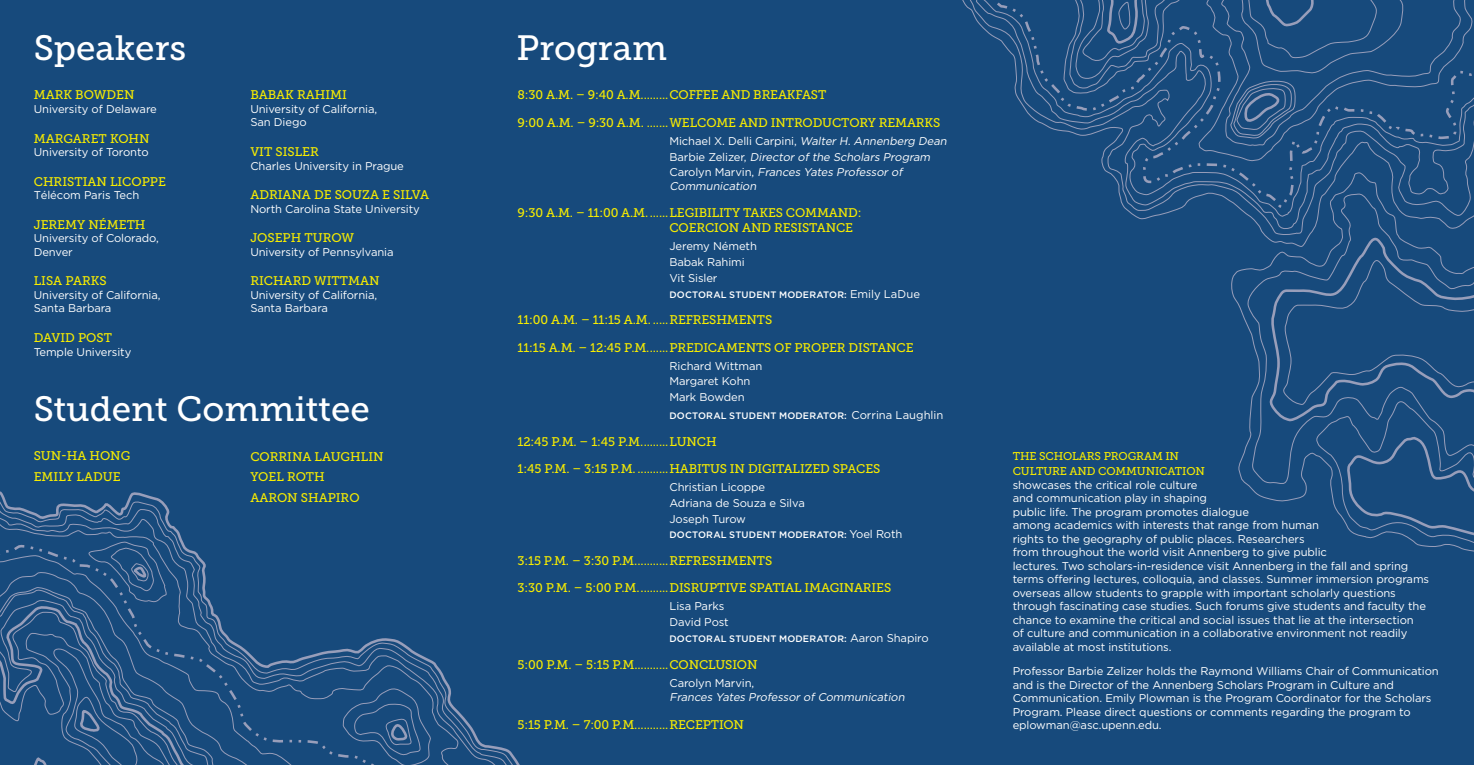
<style>
.page{position:relative;width:1474px;height:765px;background:#174a7c}
.page>*{position:absolute;margin:0;border:0;box-sizing:border-box;transform-origin:0 0}
.t1{font:35px "Museo Slab 500";color:#fff}
.t2{font:12.5px/20.6px "Museo Slab 500";letter-spacing:-.01em;color:#f7ec00}
.t3{font:11.25px/13.5px "Gotham";letter-spacing:-.01em;color:#fff}
.t4{font:italic 11.25px/15.8px "Gotham";color:#fff}
.t5{font:11.25px "Museo Slab 500";letter-spacing:-.01em;color:#f7ec00}
.t6{font:500 9.38px "Gotham";letter-spacing:.015em;color:#fff}
.s1{font-style:normal}
.s2{font-weight:400;font-size:11.25px}
.s3{font-weight:500;font-size:9.38px}
</style>
<div class="page">
<svg style="left:0;top:491px;width:520px;height:274px"></svg>
<svg style="left:983px;top:0;width:123px;height:172px"></svg>
<svg style="left:1106px;top:0;width:368px;height:552px"></svg>
<h1 class="t1" style="left:34px;top:28px;width:154px">SPEAKERS</h1>
<p class="t2" style="left:34px;top:85px;width:100px">MARK BOWDEN</p>
<p class="t3" style="left:34px;top:102px;width:125px">U niversity of Delaware</p>
<p class="t2" style="left:34px;top:128px;width:87px">MARGARET KOHN</p>
<p class="t3" style="left:34px;top:145px;width:116px">U niversity of Toronto</p>
<p class="t2" style="left:34px;top:171px;width:99px">CHRISTIAN LICOPP</p>
<p class="t2" style="left:158px;top:171px;width:9px">E</p>
<p class="t3" style="left:34px;top:188px;width:107px">Télécom Paris Tech</p>
<p class="t2" style="left:34px;top:214px;width:103px">JEREMY NÉMETH</p>
<p class="t3" style="left:34px;top:231px;width:127px">U niversity of Colorado,<br>Denver</p>
<p class="t2" style="left:34px;top:271px;width:73px">LISA PARKS</p>
<p class="t3" style="left:34px;top:288px;width:128px">U niversity of California,<br>Santa Barbara</p>
<p class="t2" style="left:34px;top:327px;width:62px">DAVID POST</p>
<p class="t3" style="left:34px;top:345px;width:99px">Temple U niversity</p>
<p class="t2" style="left:250px;top:85px;width:19px">BABA</p>
<p class="t2" style="left:285px;top:85px;width:22px">K RAH</p>
<p class="t2" style="left:325px;top:85px;width:23px">IMI</p>
<p class="t3" style="left:250px;top:102px;width:128px">U niversity of California,<br>San Diego</p>
<p class="t2" style="left:250px;top:141px;width:70px">VIT SISLER</p>
<p class="t3" style="left:250px;top:159px;width:155px">Charles U niversity in Prague</p>
<p class="t2" style="left:250px;top:185px;width:43px">ADRIANA</p>
<p class="t2" style="left:314px;top:185px;width:114px">DE SOUZA E SILVA</p>
<p class="t3" style="left:250px;top:202px;width:171px">North Carolina State U niversity</p>
<p class="t2" style="left:250px;top:228px;width:105px">JOSEPH TUROW</p>
<p class="t3" style="left:250px;top:245px;width:145px">U niversity of Pennsylvania</p>
<p class="t2" style="left:250px;top:271px;width:24px">RICHA</p>
<p class="t2" style="left:293px;top:271px;width:50px">RD WITTMAN</p>
<p class="t3" style="left:250px;top:288px;width:128px">U niversity of California,<br>Santa Barbara</p>
<h1 class="t1" style="left:34px;top:389px;width:338px">STUDENT COMMITTEE</h1>
<p class="t2" style="left:34px;top:446px;width:98px">SUN-HA HONG<br>EMILY LADUE</p>
<p class="t2" style="left:250px;top:446px;width:133px">CORRINA LAUGHLIN<br>YOEL ROTH<br>AARON SHAP</p>
<p class="t2" style="left:336px;top:487px;width:23px">IRO</p>
<h1 class="t1" style="left:517px;top:28px;width:152px">PROGRAM</h1>
<p class="t2" style="left:518px;top:85px;width:170px">8:30 A.M. – 9:40 A.M.........COFF</p>
<p class="t2" style="left:703px;top:85px;width:29px">EE AND</p>
<p class="t2" style="left:753px;top:85px;width:51px">BREAKFAST</p>
<p class="t2" style="left:518px;top:112px;width:183px">9:00 A.M. – 9:30 A.M. ....... WELCOM</p>
<p class="t2" style="left:728px;top:112px;width:22px">E AND</p>
<p class="t2" style="left:771px;top:112px;width:9px">INT</p>
<p class="t2" style="left:794px;top:112px;width:48px">RODUCTO</p>
<p class="t2" style="left:859px;top:112px;width:81px">RY REMARKS</p>
<p class="t4" style="left:669px;top:133px;width:281px"><span class="s1">M ichael X. D elli Carpini,</span> Walter H. Annenberg Dean<br><span class="s1">B a r b i e Z e l i z e r,</span> Director of the Scholars Program<br><span class="s1">C a r o l y n M a r v i n ,</span> Frances Yates Professor of</p>
<p class="t4" style="left:669px;top:178px;width:91px">Communication</p>
<p class="t2" style="left:518px;top:203px;width:289px">9:30 A.M. – 11:00 A.M.......LEGIBILITY TAKES COMMAND</p>
<p class="t2" style="left:858px;top:203px;width:5px">:</p>
<p class="t2" style="left:669px;top:218px;width:84px">COERCION AND</p>
<p class="t2" style="left:774px;top:218px;width:38px">RESISTANC</p>
<p class="t2" style="left:845px;top:218px;width:9px">E</p>
<p class="t3" style="left:669px;top:238px;width:89px;line-height:15.8px">Jeremy Németh<br>Babak Rahimi<br>Vit Sisler</p>
<p class="t6" style="left:669px;top:289px;width:252px">DOCTORAL STUDENT MODERATOR: <span class="s2">Emily LaDue</span></p>
<p class="t2" style="left:518px;top:310px;width:203px">11:00 A.M. – 11:15 A.M. .....REFRESHM</p>
<p class="t2" style="left:518px;top:306px;width:396px;line-height:27.5px;text-indent:221px">ENTS<br>11:15 A.M. – 12:45 P.M.......PREDICAMENTS OF PROPER DISTANCE</p>
<p class="t3" style="left:669px;top:358px;width:95px;line-height:15.8px">Richard Wittman<br>Margaret Kohn<br>Mark Bowden</p>
<p class="t6" style="left:669px;top:410px;width:16px">DOCTORAL</p>
<p class="t6" style="left:729px;top:410px;width:14px">STUDENT</p>
<p class="t6" style="left:779px;top:410px;width:17px">MODERATOR</p>
<p class="t3" style="left:844px;top:408px;width:101px"><span class="s3">:</span> Corrina Laughlin</p>
<p class="t2" style="left:518px;top:428px;width:364px;line-height:27.5px">12:45 P.M. – 1:45 P.M.........LUNCH<br>1:45 P.M. – 3:15 P.M. ..........HABITUS IN DIGITALIZED SPACES</p>
<p class="t3" style="left:669px;top:479px;width:137px;line-height:15.8px">Christian Licoppe<br>Adriana de Souza e Silva<br>Joseph Turow</p>
<p class="t6" style="left:669px;top:530px;width:16px">DOCTORAL</p>
<p class="t6" style="left:729px;top:530px;width:14px">STUDENT</p>
<p class="t6" style="left:779px;top:530px;width:17px">MODERATOR</p>
<p class="t3" style="left:844px;top:527px;width:60px"><span class="s3">:</span> Yoel Roth</p>
<p class="t2" style="left:518px;top:547px;width:256px;line-height:27.5px">3:15 P.M. – 3:30 P.M...........REFRESHMENTS<br>3:30 P.M. – 5:00 P.M..........DISRUPTIVE</p>
<p class="t2" style="left:749px;top:578px;width:143px">SPATIAL IMAGI NARIE S</p>
<p class="t3" style="left:661px;top:598px;width:69px;line-height:15.8px;text-align:center">Lisa Parks<br>David Post</p>
<p class="t6" style="left:669px;top:633px;width:16px">DOCTORAL</p>
<p class="t6" style="left:729px;top:633px;width:14px">STUDENT</p>
<p class="t6" style="left:779px;top:633px;width:17px">MODERATOR</p>
<p class="t3" style="left:844px;top:631px;width:86px"><span class="s3">:</span> Aaron Shapiro</p>
<p class="t2" style="left:518px;top:655px;width:172px">5:00 P.M. – 5:15 P.M...........CONCL</p>
<p class="t2" style="left:715px;top:655px;width:33px">USION</p>
<p class="t3" style="left:669px;top:676px;width:86px">Carolyn Marvin,</p>
<p class="t4" style="left:669px;top:689px;width:239px">Frances Yates Professor of Communication</p>
<p class="t2" style="left:518px;top:715px;width:217px">5:15 P.M. – 7:00 P.M...........RECEPTION</p>
<p class="t5" style="left:1012px;top:450px;width:43px">THE SCHOLA</p>
<p class="t5" style="left:1087px;top:450px;width:92px">RS PROGRAM IN</p>
<p class="t5" style="left:1012px;top:465px;width:67px">CULTURE AND</p>
<p class="t5" style="left:1098px;top:465px;width:20px">COMM</p>
<p class="t5" style="left:1137px;top:465px;width:31px">UNICAT</p>
<p class="t5" style="left:1182px;top:465px;width:14px">ION</p>
<p class="t3" style="left:1012px;top:478px;width:418px">showcases the critical role culture<br>and communication play in shaping<br>public life. The program promotes dialogue<br>among academics with interests that range from human<br>rights to the geography of public places. Researchers<br>from throughout the world visit Annenberg to give public<br>lectures. Two scholars-in-residence visit Annenberg in the fall and spring terms offering lectures, colloquia, and classes. Summer immersion programs overseas allow students to grapple with important scholarly questions through fascinating case studies. Such forums give students and faculty the chance to examine the critical and social issues that lie at the intersection<br>of culture and communication in a collaborative environment not readily available at most institutions.</p>
<p class="t3" style="left:1012px;top:665px;width:428px">Professor Barbie Zelizer holds the Raymond Williams Chair of Communication and is the Director of the Annenberg Scholars Program in Culture and Communication. Emily Plowman is the Program Coordinator for the Scholars Program. Please direct questions or comments regarding the program to eplowman@asc.upenn.edu.</p>
</div>
